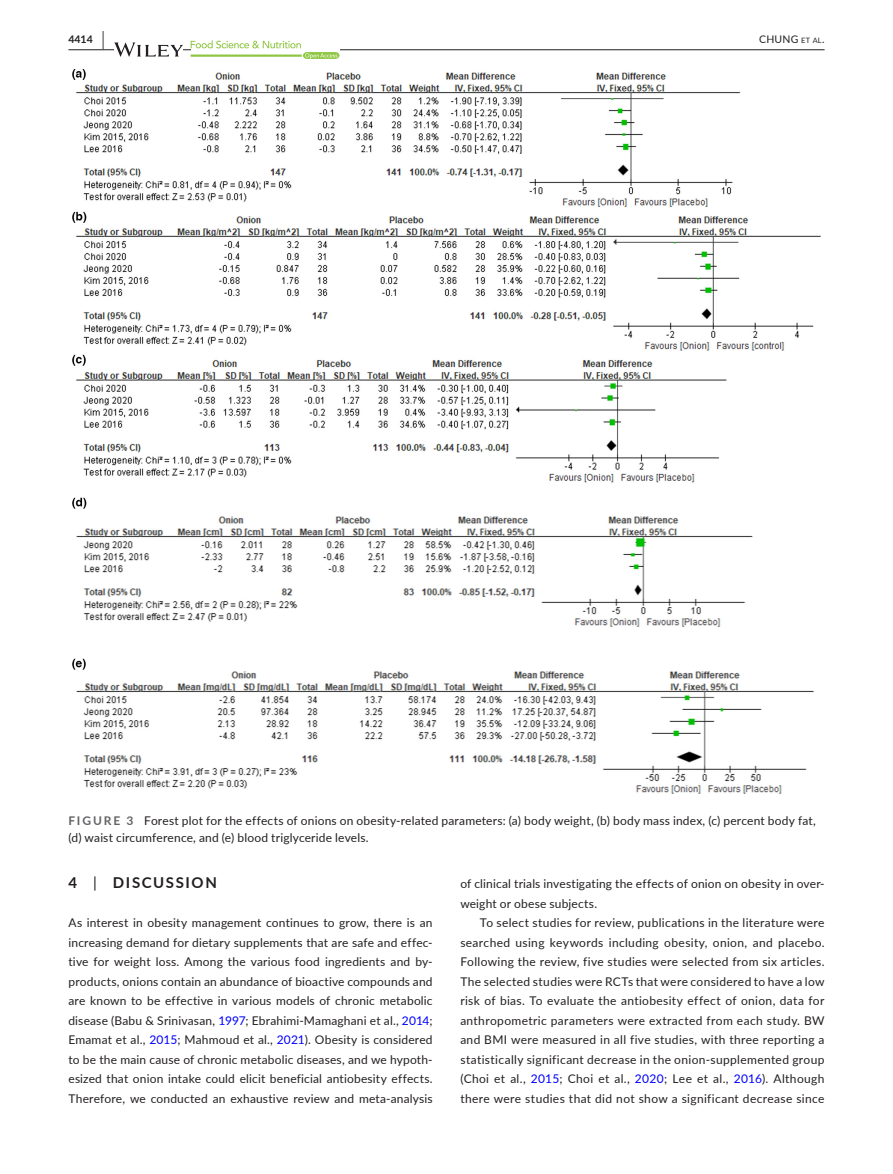
<style>
.page{position:relative;width:893px;height:1174px;background:#fff}
.page>*{position:absolute;margin:0;border:0;box-sizing:border-box;transform-origin:0 0}
.t1{font:700 15px "Lato";letter-spacing:.11em;color:#231f20}
.t2{font:12px/19.5px "Lato";letter-spacing:.015em;color:#231f20;text-align:justify}
.t3{font:10.5px "Lato";letter-spacing:.02em;color:#231f20}
.t4{font:700 10.5px "Lato";color:#231f20}
.s1{font-size:19.5px}
.s2{font-size:7.35px}
.s3{font-weight:700;color:#636366}
.s4{font-weight:400}
.s5{color:#00f}
</style>
<div class="page">
<hr style="left:68px;top:49px;width:756px;height:1px;background:#231f20">
<svg style="left:114px;top:42px;width:69px;height:15px"></svg>
<svg style="left:191px;top:40px;width:148px;height:19px"></svg>
<img style="left:72px;top:69px;width:749px;height:724px">
<p class="t4" style="left:68px;top:31px;width:37px">4414 <span class="s1">|</span></p>
<p class="t3" style="left:759px;top:31px;width:67px">CHUNG <span class="s2">et al</span>.</p>
<p class="t2" style="left:68px;top:812px;width:749px;line-height:16.5px"><span class="s3">FIGURE 3</span> Forest plot for the effects of onions on obesity-related parameters: (a) body weight, (b) body mass index, (c) percent body fat, (d) waist circumference, and (e) blood triglyceride levels.</p>
<p class="t1" style="left:68px;top:872px;width:150px">4 <span class="s4">|</span> DISCUSSION</p>
<p class="t2" style="left:68px;top:912px;width:366px">As interest in obesity management continues to grow, there is an increasing demand for dietary supplements that are safe and effec&shy;tive for weight loss. Among the various food ingredients and by&shy;products, onions contain an abundance of bioactive compounds and are known to be effective in various models of chronic metabolic disease (Babu &amp; Srinivasan, <span class="s5">1997</span>; Ebrahimi-Mamaghani et al., <span class="s5">2014</span>; Emamat et al., <span class="s5">2015</span>; Mahmoud et al., <span class="s5">2021</span>). Obesity is considered to be the main cause of chronic metabolic diseases, and we hypoth&shy;esized that onion intake could elicit beneficial antiobesity effects.<br>Therefore, we conducted an exhaustive review and meta-analysis</p>
<p class="t2" style="left:460px;top:873px;width:366px">of clinical trials investigating the effects of onion on obesity in over&shy;weight or obese subjects.</p>
<p class="t2" style="left:460px;top:912px;width:366px;text-indent:20px">To select studies for review, publications in the literature were searched using keywords including obesity, onion, and placebo.<br>Following the review, five studies were selected from six articles.<br>The selected studies were RCTs that were considered to have a low risk of bias. To evaluate the antiobesity effect of onion, data for anthropometric parameters were extracted from each study. BW and BMI were measured in all five studies, with three reporting a statistically significant decrease in the onion-supplemented group (Choi et al., <span class="s5">2015</span>; Choi et al., <span class="s5">2020</span>; Lee et al., <span class="s5">2016</span>). Although there were studies that did not show a significant decrease since</p>
</div>
